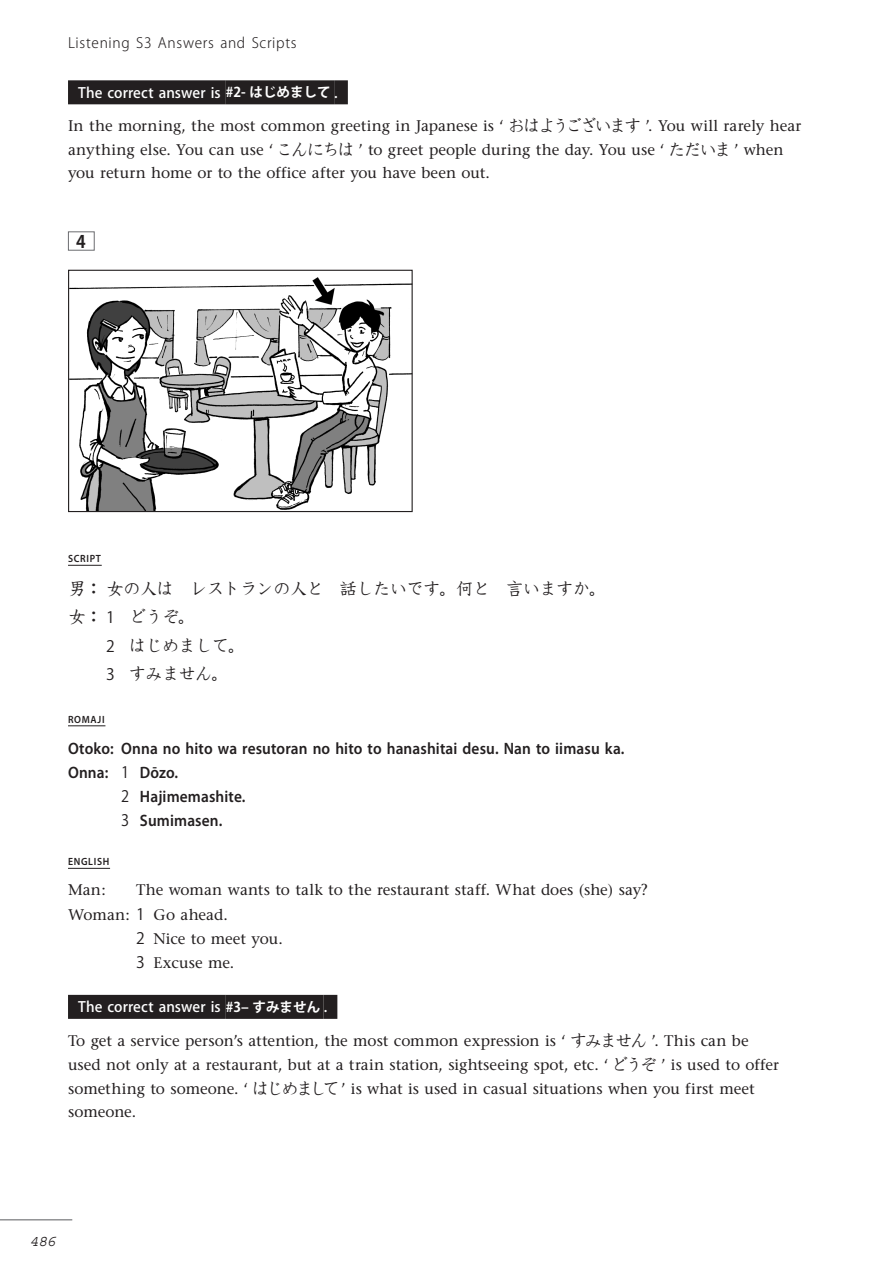
<style>
.page{position:relative;width:893px;height:1263px;background:#fff}
.page>*{position:absolute;margin:0;border:0;box-sizing:border-box;transform-origin:0 0}
.t1{font:18px "DF Kyo Ka Sho W4 MP RKSJ H";letter-spacing:-.075em;color:#231f20}
.t2{font:700 17.25px "Adobe Gothic Std";color:#231f20}
.t3{font:600 16.5px "Myriad Pro";letter-spacing:.01em;color:#231f20;scale:.93 1}
.t4{font:italic 15.75px "Courier";color:#231f20}
.t5{font:15.3px/23.5px "Stone Serif";color:#231f20}
.t6{font:500 14.25px "Koz Go Pr 6 N";letter-spacing:.005em;color:#fff}
.t7{font:300 14.25px "Koz Go Pr 6 N";letter-spacing:.05em;color:#231f20}
.t8{font:600 10.5px "Myriad Pro";letter-spacing:.07em;color:#231f20;scale:.93 1}
.s1{font-weight:700;font-size:13.5px}
.s2{font-family:"DF Kyo Ka Sho W4 MP RKSJ H";font-size:18px}
.s3{font-family:"Koz Go Pr 6 N";font-size:15.75px}
.s4{font-family:"Koz Go Pr 6 N";font-weight:400;font-size:15.75px}
</style>
<div class="page">
<hr style="left:0;top:1219px;width:72px;height:1px;background:#6c6d70">
<div style="left:68px;top:80px;width:158px;height:24px;background:#231f20"></div>
<div style="left:226px;top:80px;width:108px;height:24px;background:#231f20"></div>
<div style="left:334px;top:80px;width:14px;height:24px;background:#231f20"></div>
<hr style="left:68px;top:565px;width:34px;height:1px;background:#231f20">
<hr style="left:68px;top:725px;width:37px;height:1px;background:#231f20">
<hr style="left:68px;top:868px;width:42px;height:1px;background:#231f20">
<div style="left:68px;top:995px;width:158px;height:24px;background:#231f20"></div>
<div style="left:226px;top:995px;width:98px;height:24px;background:#231f20"></div>
<div style="left:324px;top:995px;width:13px;height:24px;background:#231f20"></div>
<div style="left:68px;top:231px;width:27px;height:20px;border:1px solid #6c6d70"></div>
<img style="left:70px;top:277px;width:341px;height:233px">
<div style="left:68px;top:270px;width:345px;height:242px;border:1px solid #231f20"></div>
<p class="t7" style="left:68px;top:34px;width:230px">Listening S3 Answers and Scripts</p>
<p class="t6" style="left:78px;top:84px;width:261px">The correct answer is <span class="s1">#2- はじめまして</span> .</p>
<p class="t5" style="left:68px;top:114px;width:735px">In the morning, the most common greeting in Japanese is ‘ <span class="s2">おはようございます</span> ’. You will rarely hear anything else. You can use ‘<span class="s2">こんにちは</span> ’ to greet people during the day. You use ‘ <span class="s2">ただいま</span>’ when you return home or to the office after you have been out.</p>
<p class="t2" style="left:76px;top:231px;width:11px">4</p>
<p class="t8" style="left:68px;top:552px;width:37px">SCRIPT</p>
<p class="t1" style="left:68px;top:579px;width:541px">男： 女の人は　レストランの人と　話したいです。何と　言いますか。</p>
<p class="t1" style="left:68px;top:608px;width:130px">女： <span class="s3">1　</span>どうぞ。</p>
<p class="t1" style="left:106px;top:636px;width:141px"><span class="s3">2　</span>はじめまして。</p>
<p class="t1" style="left:106px;top:665px;width:125px"><span class="s3">3　</span>すみません。</p>
<p class="t8" style="left:68px;top:713px;width:41px">ROMAJI</p>
<p class="t3" style="left:68px;top:737px;width:600px">Otoko: Onna no hito wa resutoran no hito to hanashitai desu. Nan to iimasu ka.</p>
<p class="t3" style="left:68px;top:761px;width:120px">Onna: <span class="s4">1</span> Dōzo.</p>
<p class="t3" style="left:121px;top:785px;width:135px"><span class="s4">2</span> Hajimemashite.</p>
<p class="t3" style="left:121px;top:809px;width:110px"><span class="s4">3</span> Sumimasen.</p>
<p class="t8" style="left:68px;top:855px;width:46px">ENGLISH</p>
<p class="t5" style="left:68px;top:878px;width:39px">Man:</p>
<p class="t5" style="left:136px;top:878px;width:513px">The woman wants to talk to the restaurant staff. What does (she) say?</p>
<p class="t5" style="left:68px;top:902px;width:161px">Woman: <span class="s3">1</span> Go ahead.</p>
<p class="t5" style="left:136px;top:926px;width:148px"><span class="s3">2</span> Nice to meet you.</p>
<p class="t5" style="left:136px;top:950px;width:100px"><span class="s3">3</span> Excuse me.</p>
<p class="t6" style="left:78px;top:999px;width:250px">The correct answer is <span class="s1">#3– すみません</span> .</p>
<p class="t5" style="left:68px;top:1029px;width:712px">To get a service person’s attention, the most common expression is ‘ <span class="s2">すみません</span> ’. This can be used not only at a restaurant, but at a train station, sightseeing spot, etc. ‘<span class="s2">どうぞ</span> ’ is used to offer something to someone. ‘ <span class="s2">はじめまして</span>’ is what is used in casual situations when you first meet someone.</p>
<p class="t4" style="left:30px;top:1233px;width:28px">486</p>
</div>
